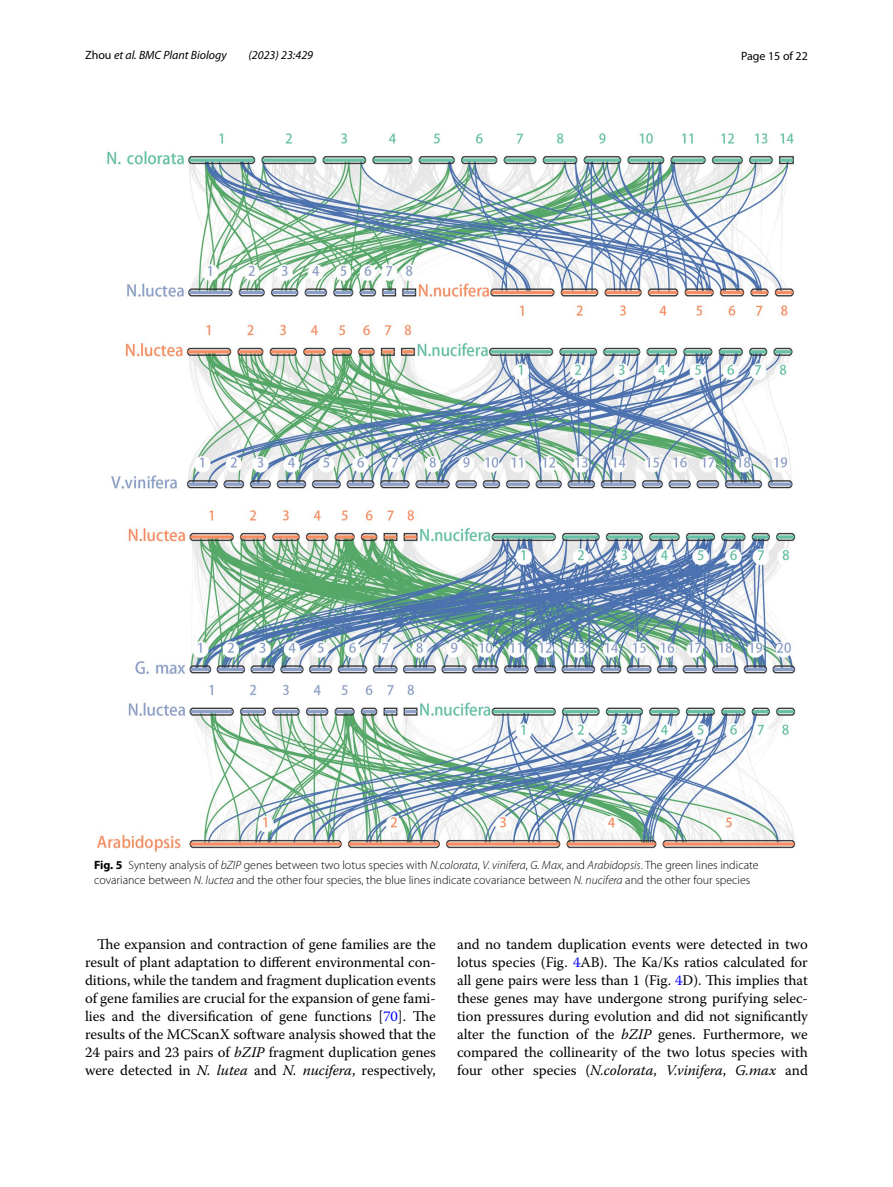
<style>
.page{position:relative;width:893px;height:1187px;background:#fff}
.page>*{position:absolute;margin:0;border:0;box-sizing:border-box;transform-origin:0 0}
.t1{font:14.7px/18px "Warnock Pro";letter-spacing:-.005em;color:#000;text-align:justify}
.t2{font:300 12px/15px "Myriad Pro";color:#000}
.t3{font:italic 12px "Myriad Pro";color:#000}
.t4{font:12px "Myriad Pro";color:#000}
.s1{font-style:normal}
.s2{font-weight:700}
.s3{font-style:italic}
.s4{color:#00f}
</style>
<div class="page">
<img style="left:97px;top:133px;width:699px;height:719px">
<p class="t3" style="left:85px;top:48px;width:143px"><span class="s1">Zhou</span> et al. BMC Plant Biology</p>
<p class="t3" style="left:248px;top:48px;width:66px">(2023) 23:429</p>
<p class="t4" style="left:741px;top:48px;width:68px">Page 15 of 22</p>
<p class="t2" style="left:94px;top:857px;width:666px"><span class="s2">Fig. 5</span> Synteny analysis of <span class="s3">bZIP</span> genes between two lotus species with <span class="s3">N.colorata</span>, <span class="s3">V. vinifera</span>, <span class="s3">G. Max</span>, and <span class="s3">Arabidopsis</span>. The green lines indicate covariance between <span class="s3">N. luctea</span> and the other four species, the blue lines indicate covariance between <span class="s3">N. nucifera</span> and the other four species</p>
<p class="t1" style="left:85px;top:935px;width:352px;text-indent:12px">The expansion and contraction of gene families are the result of plant adaptation to different environmental con&shy;ditions, while the tandem and fragment duplication events of gene families are crucial for the expansion of gene fami&shy;lies and the diversification of gene functions [<span class="s4">70</span>]. The results of the MCScanX software analysis showed that the 24 pairs and 23 pairs of <span class="s3">bZIP</span> fragment duplication genes were detected in <span class="s3">N. lutea</span> and <span class="s3">N. nucifera</span>, respectively,</p>
<p class="t1" style="left:457px;top:935px;width:352px">and no tandem duplication events were detected in two lotus species (Fig. <span class="s4">4</span>AB). The Ka/Ks ratios calculated for all gene pairs were less than 1 (Fig. <span class="s4">4</span>D). This implies that these genes may have undergone strong purifying selec&shy;tion pressures during evolution and did not significantly alter the function of the <span class="s3">bZIP</span> genes. Furthermore, we compared the collinearity of the two lotus species with four other species (<span class="s3">N.colorata</span>, <span class="s3">V.vinifera</span>, <span class="s3">G.max</span> and</p>
</div>
